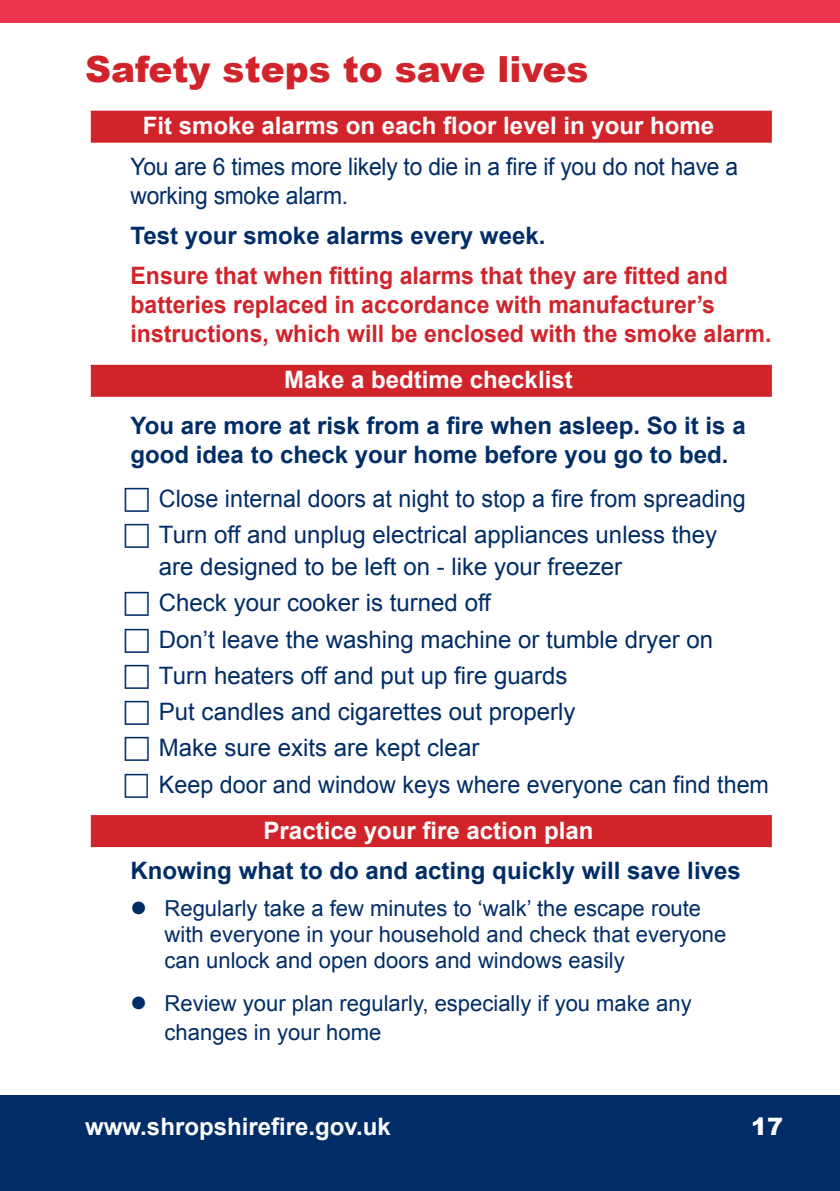
<style>
.page{position:relative;width:840px;height:1191px;background:#fff}
.page>*{position:absolute;margin:0;border:0;box-sizing:border-box;transform-origin:0 0}
.Section_header_-_lar{font:900 36px "Arial";color:#d1232a}
.Text_-_bullet_list_i{font:24px/32px "Arial";color:#002d67}
.Text_-_bold_red{font:700 24px/29px "Arial";color:#d1232a;scale:.96 1}
.Text_-_bold_red_box{font:700 24px "Arial";color:#fff}
.Text_-_bold_blue{font:700 24px/29px "Arial";color:#002d67}
.Text{font:700 24px "Arial";color:#002d67}
.Text-2{font:24px/29px "Arial";letter-spacing:-.01em;color:#002d67;scale:.95 1}
.t1{font:900 24px "Arial";color:#fff}
.Text_-_bullet_list_i-2{font:22px/26px "Arial";color:#002d67}
</style>
<div class="page">
<div style="left:0;top:1095px;width:839px;height:96px;background:#002d67"></div>
<div style="left:0;top:0;width:839px;height:23px;background:#ee354f"></div>
<div style="left:91px;top:111px;width:680px;height:32px;background:#d1232a"></div>
<div style="left:91px;top:365px;width:680px;height:32px;background:#d1232a"></div>
<div style="left:91px;top:815px;width:680px;height:32px;background:#d1232a"></div>
<p class="Section_header_-_lar" style="left:85px;top:43px;width:504px">Safety steps to save lives</p>
<p class="Text_-_bold_red_box" style="left:143px;top:110px;width:572px">Fit smoke alarms on each floor level in your home</p>
<p class="Text-2" style="left:130px;top:152px;width:640px">You are 6 times more likely to die in a fire if you do not have a working smoke alarm.</p>
<p class="Text" style="left:130px;top:220px;width:416px">Test your smoke alarms every week.</p>
<p class="Text_-_bold_red" style="left:130px;top:262px;width:668px">Ensure that when fitting alarms that they are fitted and batteries replaced in accordance with manufacturer’s instructions, which will be enclosed with the smoke alarm.</p>
<p class="Text_-_bold_red_box" style="left:284px;top:364px;width:290px">Make a bedtime checklist</p>
<p class="Text_-_bold_blue" style="left:130px;top:412px;width:616px">You are more at risk from a fire when asleep. So it is a good idea to check your home before you go to bed.</p>
<p class="Text_-_bullet_list_i" style="left:159px;top:482px;width:588px">Close internal doors at night to stop a fire from spreading</p>
<p class="Text_-_bullet_list_i" style="left:159px;top:519px;width:559px">Turn off and unplug electrical appliances unless they are designed to be left on - like your freezer</p>
<p class="Text_-_bullet_list_i" style="left:159px;top:587px;width:333px">Check your cooker is turned off</p>
<p class="Text_-_bullet_list_i" style="left:159px;top:623px;width:555px">Don’t leave the washing machine or tumble dryer on</p>
<p class="Text_-_bullet_list_i" style="left:159px;top:659px;width:410px">Turn heaters off and put up fire guards</p>
<p class="Text_-_bullet_list_i" style="left:159px;top:696px;width:418px">Put candles and cigarettes out properly</p>
<p class="Text_-_bullet_list_i" style="left:159px;top:732px;width:322px">Make sure exits are kept clear</p>
<p class="Text_-_bullet_list_i" style="left:159px;top:768px;width:611px">Keep door and window keys where everyone can find them</p>
<p class="Text_-_bold_red_box" style="left:263px;top:814px;width:331px">Practice your fire action plan</p>
<p class="Text" style="left:130px;top:854px;width:611px">Knowing what to do and acting quickly will save lives</p>
<p class="Text_-_bullet_list_i-2" style="left:164px;top:895px;width:563px">Regularly take a few minutes to ‘walk’ the escape route with everyone in your household and check that everyone can unlock and open doors and windows easily</p>
<p class="Text_-_bullet_list_i-2" style="left:164px;top:989px;width:528px;line-height:29px">Review your plan regularly, especially if you make any changes in your home</p>
<p class="Text_-_bold_red_box" style="left:85px;top:1110px;width:307px">www.shropshirefire.gov.uk</p>
<p class="t1" style="left:750px;top:1108px;width:34px">17</p>
</div>
